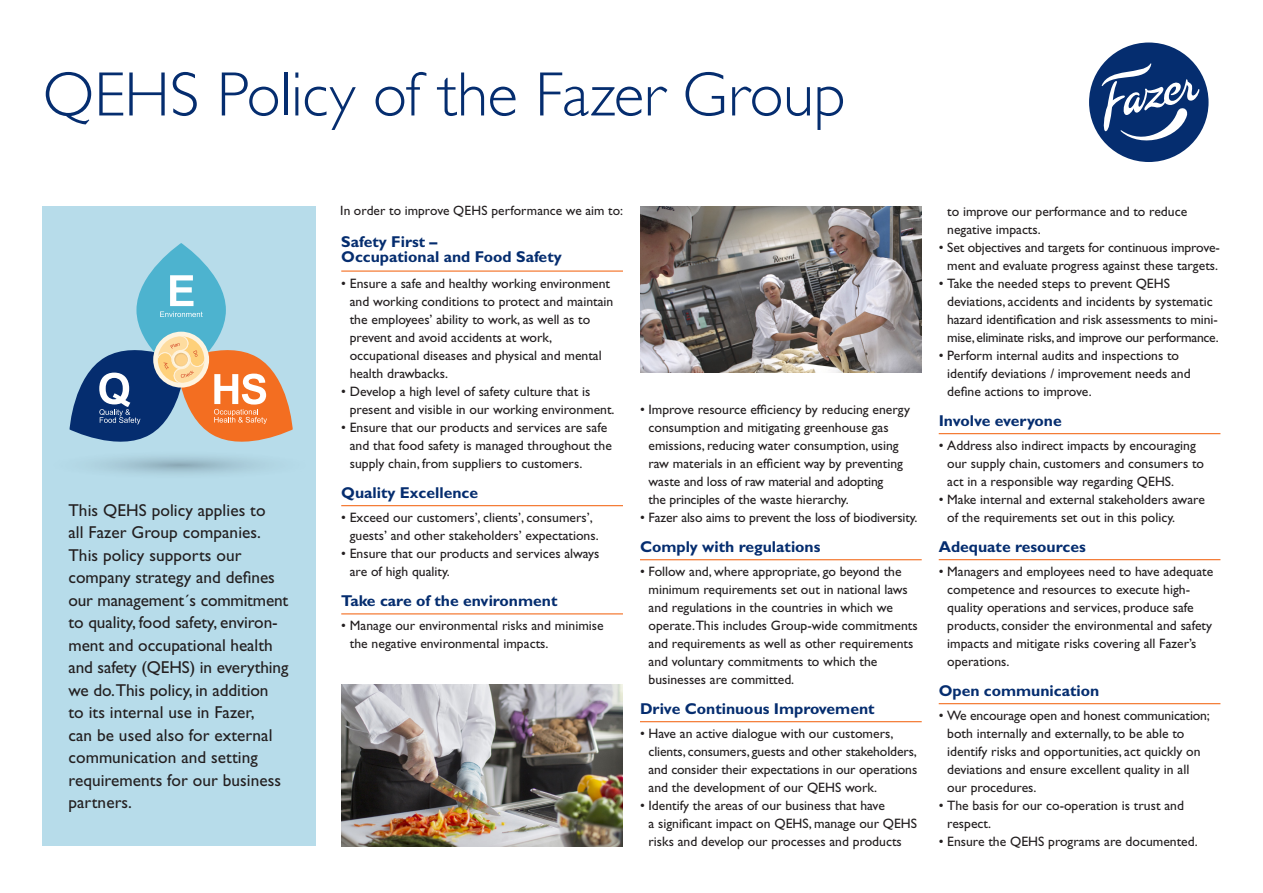
<style>
.page{position:relative;width:1263px;height:893px;background:#fff}
.page>*{position:absolute;margin:0;border:0;box-sizing:border-box;transform-origin:0 0}
.t1{font:300 63px "Gill Sans Std";letter-spacing:-.01em;color:#052d6f}
.t2{font:17.25px/22.5px "Gill Sans Std";letter-spacing:.005em;color:#231f20}
.t3{font:700 15.75px/15.8px "Gill Sans Std";color:#052d6f}
.t4{font:13.65px/18px "Gill Sans Std";color:#231f20}
.t5{font:13.5px "Gill Sans Std";letter-spacing:.005em;color:#231f20}
</style>
<div class="page">
<img style="left:341px;top:684px;width:282px;height:162px">
<img style="left:640px;top:206px;width:282px;height:166px">
<div style="left:43px;top:206px;width:273px;height:640px;background:#b7dcea"></div>
<div style="left:1089px;top:43px;width:119px;height:119px;background:#052d6f;border-radius:50%"></div>
<svg style="left:1101px;top:62px;width:98px;height:87px"></svg>
<hr style="left:341px;top:505px;width:282px;height:1px;background:#f36e21">
<hr style="left:341px;top:271px;width:282px;height:1px;background:#f36e21">
<hr style="left:341px;top:613px;width:282px;height:1px;background:#f36e21">
<hr style="left:640px;top:559px;width:282px;height:1px;background:#f36e21">
<hr style="left:939px;top:433px;width:281px;height:1px;background:#f36e21">
<hr style="left:939px;top:559px;width:281px;height:1px;background:#f36e21">
<hr style="left:939px;top:703px;width:281px;height:1px;background:#f36e21">
<hr style="left:640px;top:721px;width:282px;height:1px;background:#f36e21">
<svg style="left:136px;top:243px;width:90px;height:134px;background:#5eb9d3"></svg>
<svg style="left:160px;top:275px;width:43px;height:42px;background:#80c8dc"></svg>
<div style="left:153px;top:332px;width:56px;height:56px;background:#fef4e0;border-radius:50%"></div>
<svg style="left:69px;top:336px;width:224px;height:138px"></svg>
<h1 class="t1" style="left:43px;top:59px;width:805px">QEHS Policy of the Fazer Group</h1>
<p class="t2" style="left:68px;top:499px;width:221px">This QEHS policy applies to<br>all Fazer Group companies.<br>This policy supports our company strategy and defines our management´s commitment to quality, food safety, environ&shy;ment and occupational health and safety (QEHS) in everything we do.This policy, in addition<br>to its internal use in Fazer,<br>can be used also for external communication and setting requirements for our business partners.</p>
<p class="t5" style="left:340px;top:203px;width:284px">In order to improve QEHS performance we aim to:</p>
<p class="t3" style="left:341px;top:233px;width:222px">Safety First –<br>Occupational and Food Safety</p>
<p class="t4" style="left:350px;top:274px;width:265px;text-indent:-9px">• Ensure a safe and healthy working environment and working conditions to protect and maintain the employees’ ability to work, as well as to prevent and avoid accidents at work, occupational diseases and physical and mental health drawbacks.</p>
<p class="t4" style="left:350px;top:382px;width:266px;text-indent:-9px">• Develop a high level of safety culture that is present and visible in our working environment.</p>
<p class="t4" style="left:350px;top:419px;width:264px;text-indent:-9px">• Ensure that our products and services are safe and that food safety is managed throughout the supply chain, from suppliers to customers.</p>
<p class="t3" style="left:341px;top:485px;width:138px">Quality Excellence</p>
<p class="t4" style="left:350px;top:508px;width:250px;text-indent:-9px">• Exceed our customers’, clients’, consumers’, guests’ and other stakeholders’ expectations.</p>
<p class="t4" style="left:350px;top:544px;width:251px;text-indent:-9px">• Ensure that our products and services always are of high quality.</p>
<p class="t3" style="left:341px;top:593px;width:218px">Take care of the environment</p>
<p class="t4" style="left:350px;top:616px;width:256px;text-indent:-9px">• Manage our environmental risks and minimise the negative environmental impacts.</p>
<p class="t4" style="left:648px;top:400px;width:263px;text-indent:-9px">• Improve resource efficiency by reducing energy consumption and mitigating greenhouse gas emissions, reducing water consumption, using raw materials in an efficient way by preventing waste and loss of raw material and adopting<br>the principles of the waste hierarchy.</p>
<p class="t4" style="left:640px;top:508px;width:279px">• Fazer also aims to prevent the loss of biodiversity.</p>
<p class="t3" style="left:640px;top:539px;width:182px">Comply with regulations</p>
<p class="t4" style="left:648px;top:562px;width:271px;text-indent:-9px">• Follow and, where appropriate, go beyond the minimum requirements set out in national laws and regulations in the countries in which we operate.This includes Group-wide commitments and requirements as well as other requirements and voluntary commitments to which the businesses are committed.</p>
<p class="t3" style="left:640px;top:701px;width:236px">Drive Continuous Improvement</p>
<p class="t4" style="left:648px;top:724px;width:270px;text-indent:-9px">• Have an active dialogue with our customers, clients, consumers, guests and other stakeholders, and consider their expectations in our operations and the development of our QEHS work.</p>
<p class="t4" style="left:648px;top:796px;width:270px;text-indent:-9px">• Identify the areas of our business that have<br>a significant impact on QEHS, manage our QEHS risks and develop our processes and products</p>
<p class="t4" style="left:947px;top:202px;width:242px">to improve our performance and to reduce negative impacts.</p>
<p class="t4" style="left:939px;top:238px;width:283px;text-align:center">• Set objectives and targets for continuous improve&shy;ment and evaluate progress against these targets.</p>
<p class="t4" style="left:947px;top:274px;width:273px;text-indent:-9px">• Take the needed steps to prevent QEHS deviations, accidents and incidents by systematic hazard identification and risk assessments to mini&shy;mise, eliminate risks, and improve our performance.</p>
<p class="t4" style="left:947px;top:346px;width:245px;text-indent:-9px">• Perform internal audits and inspections to identify deviations / improvement needs and define actions to improve.</p>
<p class="t3" style="left:939px;top:413px;width:125px">Involve everyone</p>
<p class="t4" style="left:947px;top:436px;width:258px;text-indent:-9px">• Address also indirect impacts by encouraging our supply chain, customers and consumers to act in a responsible way regarding QEHS.</p>
<p class="t4" style="left:947px;top:491px;width:259px;text-indent:-9px">• Make internal and external stakeholders aware of the requirements set out in this policy.</p>
<p class="t3" style="left:939px;top:539px;width:149px">Adequate resources</p>
<p class="t4" style="left:947px;top:562px;width:267px;text-indent:-9px">• Managers and employees need to have adequate competence and resources to execute high&shy;quality operations and services, produce safe products, consider the environmental and safety impacts and mitigate risks covering all Fazer’s operations.</p>
<p class="t3" style="left:939px;top:683px;width:162px">Open communication</p>
<p class="t4" style="left:947px;top:706px;width:264px;text-indent:-9px">• We encourage open and honest communication; both internally and externally, to be able to identify risks and opportunities, act quickly on deviations and ensure excellent quality in all our procedures.</p>
<p class="t4" style="left:947px;top:796px;width:238px;text-indent:-9px">• The basis for our co-operation is trust and respect.</p>
<p class="t4" style="left:939px;top:833px;width:261px">• Ensure the QEHS programs are documented.</p>
</div>
